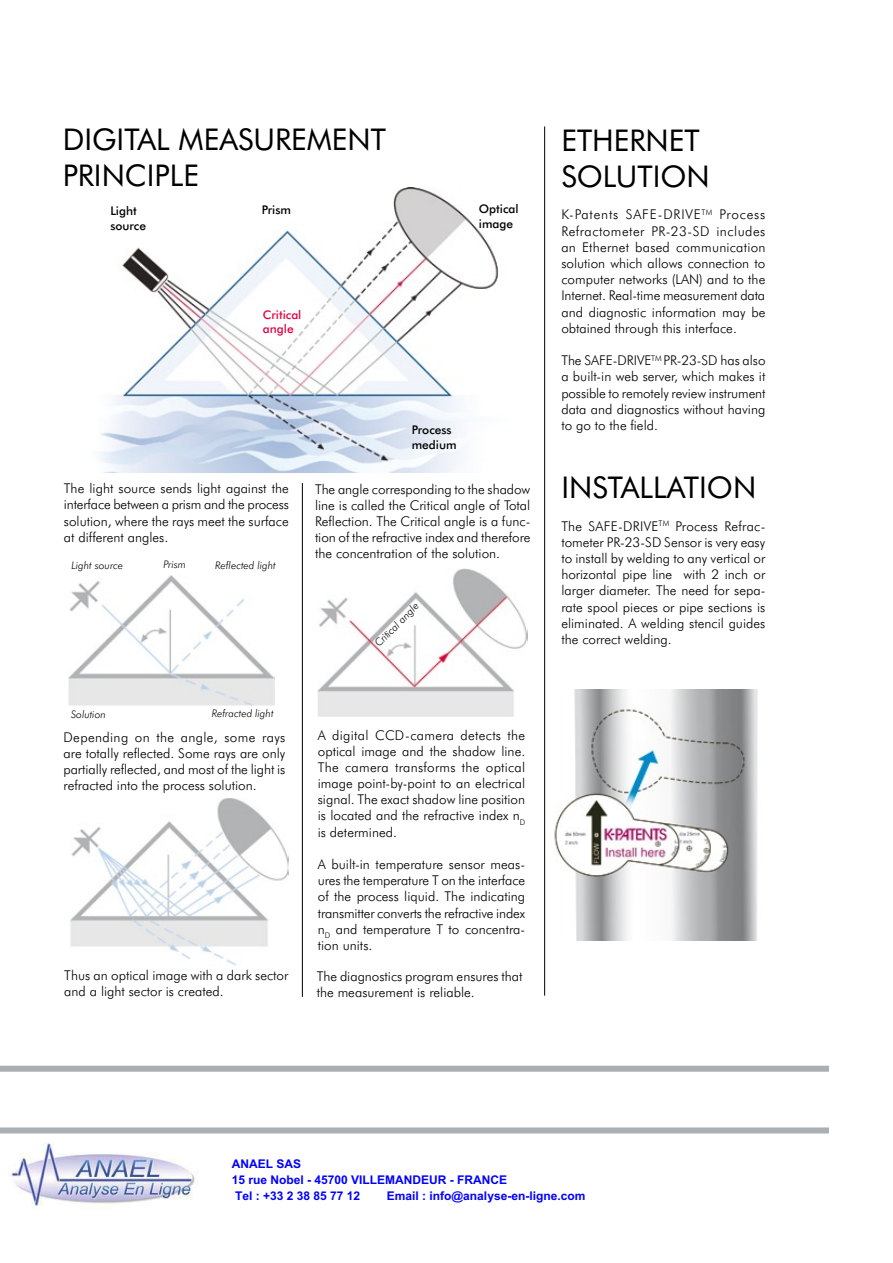
<style>
.page{position:relative;width:893px;height:1263px;background:#fff}
.page>*{position:absolute;margin:0;border:0;box-sizing:border-box;transform-origin:0 0}
.t1{font:30px/36px "Futura BT";color:#000}
.t2{font:300 13.5px/16.2px "Futura BT";color:#000;text-align:justify}
.t3{font:700 12px/15.9px "Arial";color:#00f}
.t4{font:500 12px/14.4px "Futura BT";color:#000}
.t5{font:500 12px/14.4px "Futura BT";color:#e30040}
.t6{font:italic 300 10.5px "Futura BT";color:#000}
</style>
<div class="page">
<img style="left:99px;top:187px;width:399px;height:285px">
<img style="left:554px;top:690px;width:204px;height:250px">
<img style="left:317px;top:568px;width:210px;height:148px">
<img style="left:68px;top:575px;width:206px;height:131px">
<div style="left:0;top:1127px;width:829px;height:6px;background:#a9afb3"></div>
<div style="left:0;top:1066px;width:829px;height:6px;background:#a9afb3"></div>
<img style="left:70px;top:798px;width:218px;height:168px">
<hr style="left:544px;top:126px;width:1px;height:870px;background:#000">
<hr style="left:302px;top:483px;width:1px;height:514px;background:#000">
<img style="left:9px;top:1142px;width:186px;height:66px">
<h1 class="t1" style="left:63px;top:124px;width:325px">DIGITAL MEASUREMENT<br>PRINCIPLE</h1>
<p class="t4" style="left:110px;top:205px;width:37px">Light source</p>
<p class="t4" style="left:262px;top:203px;width:31px">Prism</p>
<p class="t5" style="left:263px;top:308px;width:40px">Critical angle</p>
<p class="t4" style="left:479px;top:203px;width:41px">Optical image</p>
<p class="t4" style="left:412px;top:424px;width:46px">Process medium</p>
<p class="t2" style="left:64px;top:481px;width:226px">The light source sends light against the interface between a prism and the process solution, where the rays meet the surface at different angles.</p>
<p class="t6" style="left:72px;top:560px;width:53px">Light source</p>
<p class="t6" style="left:163px;top:560px;width:24px">Prism</p>
<p class="t6" style="left:215px;top:560px;width:62px">Reflected light</p>
<p class="t6" style="left:71px;top:709px;width:36px">Solution</p>
<p class="t6" style="left:212px;top:709px;width:63px">Refracted light</p>
<p class="t2" style="left:63px;top:730px;width:223px">Depending on the angle, some rays are totally reflected. Some rays are only partially reflected, and most of the light is refracted into the process solution.</p>
<p class="t2" style="left:64px;top:968px;width:225px">Thus an optical image with a dark sector and a light sector is created.</p>
<p class="t2" style="left:315px;top:482px;width:217px">The angle corresponding to the shadow line is called the Critical angle of Total Reflection. The Critical angle is a func&shy;tion of the refractive index and therefore the con cen tration of the solution.</p>
<p class="t6" style="left:373px;top:642px;width:59px;rotate:-45deg">Critical angle</p>
<p class="t2" style="left:318px;top:728px;width:209px">A digital CCD-camera detects the optical image and the shadow line.<br>The camera transforms the optical image point-by-point to an electrical signal. The exact shadow line position is located and the refractive index n<sub>D </sub>is determined.</p>
<p class="t2" style="left:318px;top:857px;width:209px">A built-in temperature sensor meas&shy;ures the temperature T on the interface of the process liquid. The indicating transmitter converts the refractive index n<sub>D</sub> and temperature T to concentra&shy;tion units.</p>
<p class="t2" style="left:317px;top:969px;width:207px">The diagnostics program ensures that the measurement is reliable.</p>
<h1 class="t1" style="left:561px;top:125px;width:150px">ETHERNET<br>SOLUTION</h1>
<p class="t2" style="left:561px;top:208px;width:206px">K-Patents SAFE-DRIVE<sup>TM</sup> Process Refractometer PR-23-SD includes an Ethernet based communication solution which allows connection to computer networks (LAN) and to the Internet. Real-time measurement data and diagnostic information may be obtained through this interface.</p>
<p class="t2" style="left:561px;top:353px;width:206px">The SAFE-DRIVE<sup>TM</sup> PR-23-SD has also a built-in web server, which makes it possible to remotely review instrument data and diagnostics without having to go to the field.</p>
<h1 class="t1" style="left:561px;top:473px;width:196px">INSTALLATION</h1>
<p class="t2" style="left:561px;top:519px;width:206px">The SAFE-DRIVE<sup>TM</sup> Process Refrac&shy;tometer PR-23-SD Sensor is very easy to install by welding to any vertical or horizontal pipe line with 2 inch or larger diameter. The need for sepa&shy;rate spool pieces or pipe sections is eliminated. A welding stencil guides the correct welding.</p>
<p class="t3" style="left:232px;top:1155px;width:277px">ANAEL SAS<br>15 rue Nobel - 45700 VILLEMANDEUR - FRANCE<br>Tel : +33 2 38 85 77 12</p>
<p class="t3" style="left:387px;top:1187px;width:200px">Email : info@analyse-en-ligne.com</p>
</div>
